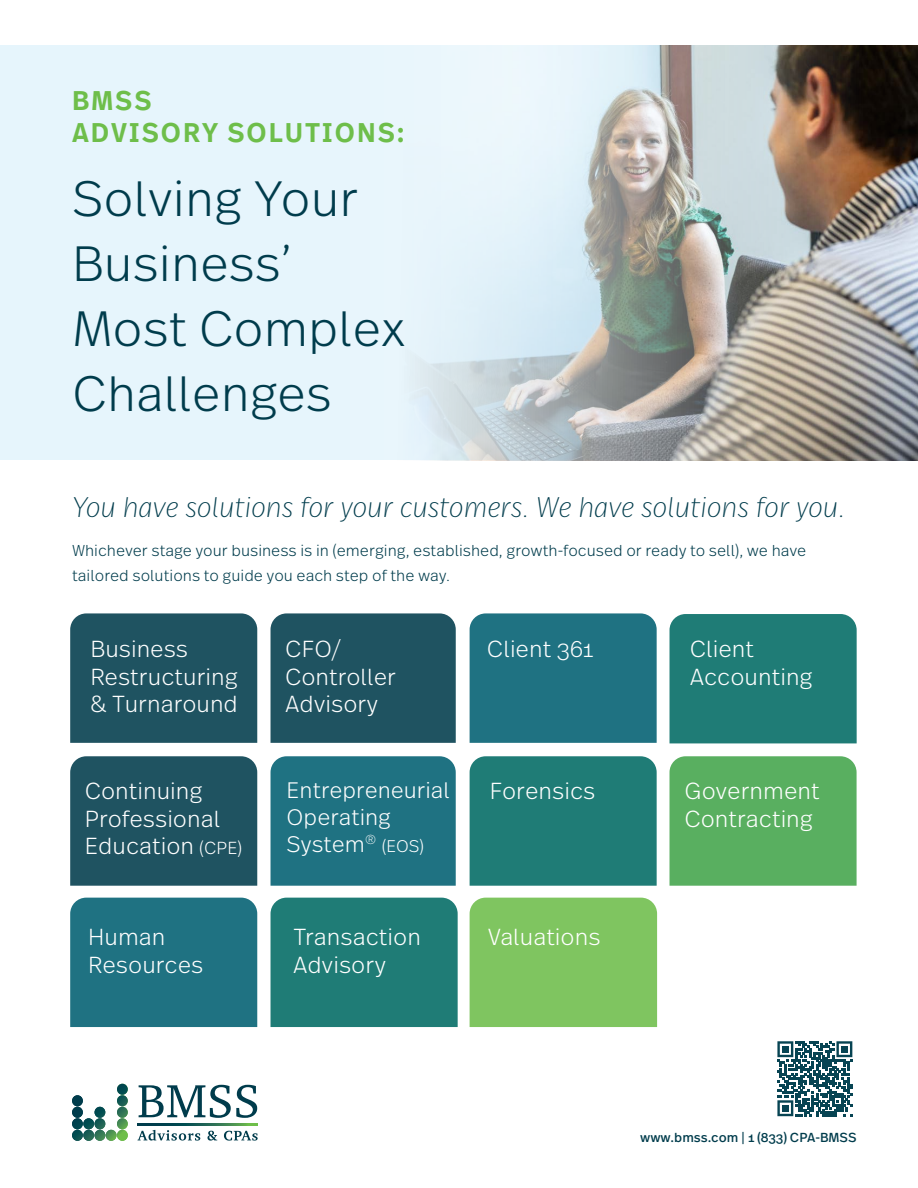
<style>
.page{position:relative;width:918px;height:1188px;background:#fff}
.page>*{position:absolute;margin:0;border:0;box-sizing:border-box;transform-origin:0 0}
.t1{font:300 49.5px/64.9px "Real Text Pro";color:#003c4c}
.t2{font:italic 200 28.35px "Real Text Pro";color:#003c4c}
.t3{font:600 27px/32.4px "Real Text Pro";letter-spacing:.08em;color:#6ebe4a;scale:.95 1}
.t4{font:300 23.25px/27.8px "Real Text Pro";color:#fff}
.t5{font:300 22.35px/26.8px "Real Text Pro";color:#fff}
.t6{font:300 15.75px/25.2px "Real Text Pro";color:#003c4c}
.t7{font:13.05px "Real Text Pro";color:#003c4c}
.s1{font-size:17.4px}
.s2{font-size:16.8px}
</style>
<div class="page">
<div style="left:0;top:45px;width:815px;height:415px;background:#e6f5fc"></div>
<svg style="left:138px;top:1130px;width:62px;height:11px"></svg>
<svg style="left:207px;top:1131px;width:10px;height:10px"></svg>
<svg style="left:224px;top:1131px;width:34px;height:10px"></svg>
<svg style="left:139px;top:1085px;width:118px;height:33px"></svg>
<svg style="left:138px;top:1124px;width:119px;height:2px"></svg>
<svg style="left:72px;top:1084px;width:56px;height:57px"></svg>
<div style="left:70px;top:613px;width:187px;height:130px;background:#1f5361"></div>
<div style="left:271px;top:613px;width:185px;height:130px;background:#1f5361"></div>
<div style="left:470px;top:613px;width:187px;height:130px;background:#1f7282"></div>
<div style="left:670px;top:614px;width:187px;height:129px;background:#1f7c76"></div>
<div style="left:70px;top:756px;width:187px;height:130px;background:#1f5361"></div>
<div style="left:271px;top:756px;width:185px;height:130px;background:#1f7282"></div>
<div style="left:470px;top:756px;width:187px;height:130px;background:#1f7c76"></div>
<div style="left:670px;top:756px;width:187px;height:130px;background:#59af60"></div>
<div style="left:70px;top:898px;width:187px;height:129px;background:#1f7282"></div>
<div style="left:271px;top:898px;width:187px;height:129px;background:#1f7c76"></div>
<div style="left:470px;top:898px;width:187px;height:129px;background:#7fc560"></div>
<img style="left:420px;top:45px;width:498px;height:415px">
<svg style="left:777px;top:1041px;width:75px;height:75px"></svg>
<div style="left:782px;top:1046px;width:7px;height:7px;background:#074453"></div>
<div style="left:841px;top:1046px;width:7px;height:7px;background:#074453"></div>
<div style="left:782px;top:1105px;width:7px;height:7px;background:#074453"></div>
<p class="t3" style="left:72px;top:84px;width:352px">BMSS<br>ADVISORY SOLUTIONS:</p>
<h1 class="t1" style="left:72px;top:164px;width:335px">Solving Your<br>Business’<br>Most Complex<br>Challenges</h1>
<p class="t2" style="left:72px;top:487px;width:775px">You have solutions for your customers. We have solutions for you.</p>
<p class="t6" style="left:72px;top:537px;width:736px">Whichever stage your business is in (emerging, established, growth-focused or ready to sell), we have tailored solutions to guide you each step of the way.</p>
<p class="t4" style="left:90px;top:634px;width:149px">Business<br>Restructuring &amp; Turnaround</p>
<p class="t4" style="left:285px;top:634px;width:113px">CFO/<br>Controller<br>Advisory</p>
<p class="t4" style="left:487px;top:634px;width:108px">Client 361</p>
<p class="t4" style="left:690px;top:634px;width:125px">Client<br>Accounting</p>
<p class="t4" style="left:85px;top:776px;width:159px">Continuing<br>Professional<br>Education <span class="s1">(CPE)</span></p>
<p class="t5" style="left:287px;top:776px;width:165px">Entrepreneurial<br>Operating<br>System<sup>®</sup> <span class="s2">(EOS)</span></p>
<p class="t4" style="left:490px;top:776px;width:107px">Forensics</p>
<p class="t4" style="left:685px;top:776px;width:137px">Government<br>Contracting</p>
<p class="t4" style="left:88px;top:922px;width:117px">Human<br>Resources</p>
<p class="t4" style="left:293px;top:922px;width:129px">Transaction<br>Advisory</p>
<p class="t4" style="left:488px;top:922px;width:114px">Valuations</p>
<p class="t7" style="left:640px;top:1129px;width:218px">www.bmss.com | 1 (833) CPA-BMSS</p>
</div>
